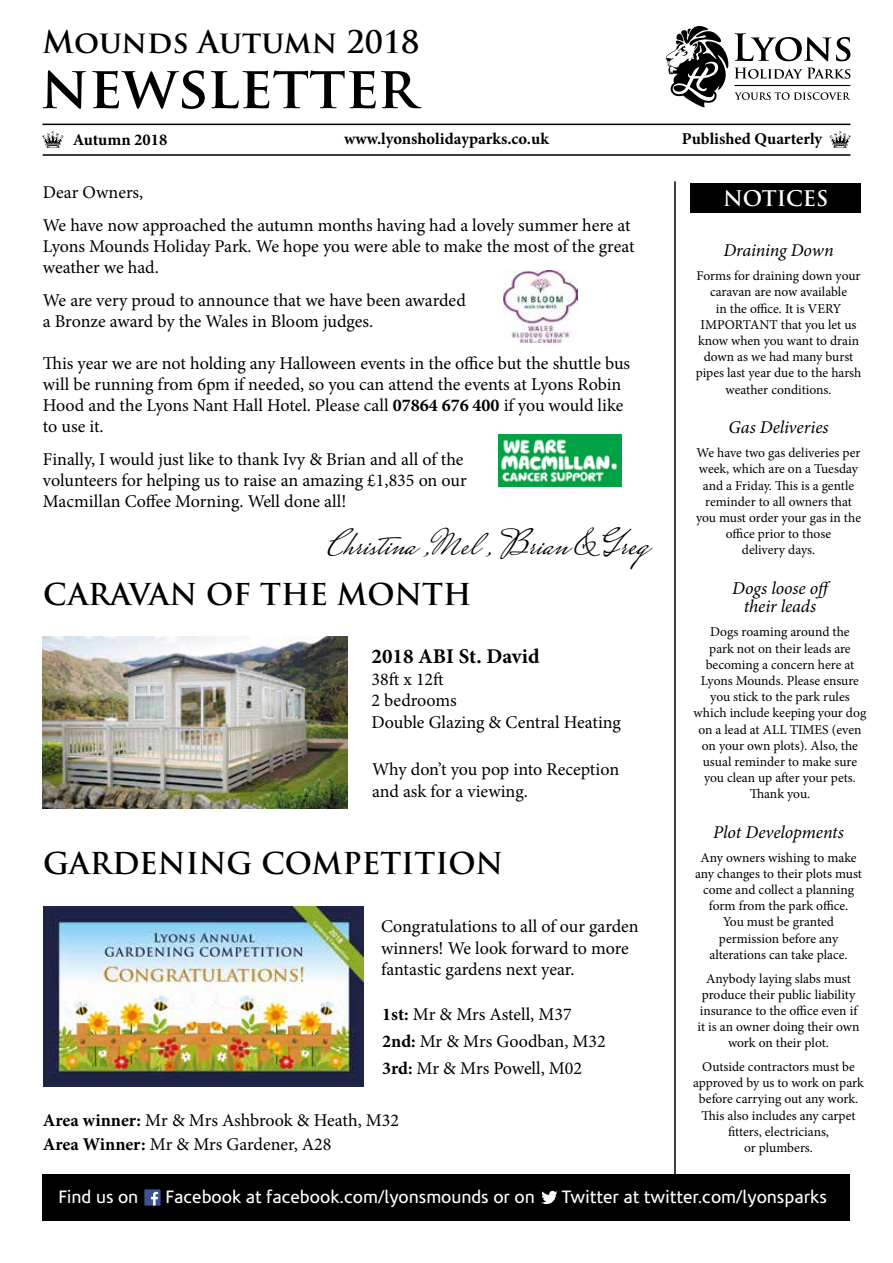
<style>
.page{position:relative;width:893px;height:1263px;background:#fff}
.page>*{position:absolute;margin:0;border:0;box-sizing:border-box;transform-origin:0 0}
.t1{font:700 57.75px "Trajan Pro";color:#000}
.t2{font:36.75px "Mrs Saint Delafield";color:#000}
.t3{font:700 30.3px "Trajan Pro";color:#000}
.t4{font:700 29.4px "Trajan Pro";color:#000}
.t5{font:700 21px "Minion Pro";color:#000}
.t6{font:700 21px "Trajan Pro";letter-spacing:-.005em;color:#fff}
.t7{font:18.15px "Corisande";color:#fff}
.t8{font:18px/21px "Minion Pro";letter-spacing:-.005em;color:#000}
.t9{font:italic 18px/18px "Minion Pro";letter-spacing:-.005em;color:#000;text-align:center}
.t10{font:700 16.5px "Minion Pro";color:#000}
.t11{font:13.5px/16.2px "Minion Pro";letter-spacing:-.005em;color:#000;text-align:center}
.s1{font-weight:700}
</style>
<div class="page">
<hr style="left:43px;top:124px;width:807px;height:1px;background:#000">
<hr style="left:43px;top:154px;width:807px;height:2px;background:#000">
<svg style="left:665px;top:26px;width:185px;height:81px"></svg>
<svg style="left:43px;top:131px;width:20px;height:17px"></svg>
<svg style="left:830px;top:131px;width:20px;height:17px"></svg>
<hr style="left:674px;top:181px;width:2px;height:993px;background:#000">
<div style="left:690px;top:183px;width:171px;height:30px;background:#000"></div>
<div style="left:43px;top:1174px;width:807px;height:46px;background:#000"></div>
<div style="left:144px;top:1189px;width:17px;height:16px;background:#3e5293"></div>
<svg style="left:151px;top:1192px;width:7px;height:13px"></svg>
<svg style="left:541px;top:1191px;width:16px;height:13px"></svg>
<img style="left:43px;top:636px;width:305px;height:172px">
<img style="left:44px;top:906px;width:319px;height:181px">
<img style="left:503px;top:270px;width:74px;height:73px">
<img style="left:498px;top:434px;width:124px;height:52px">
<h3 class="t3" style="left:43px;top:23px;width:378px">Mounds Autumn 2018</h3>
<h1 class="t1" style="left:40px;top:51px;width:378px">newsletter</h1>
<p class="t10" style="left:344px;top:127px;width:206px">www.lyonsholidayparks.co.uk</p>
<p class="t10" style="left:73px;top:128px;width:96px">Autumn 2018</p>
<h3 class="t8" style="left:43px;top:176px;width:589px;line-height:33px">Dear Owners,<br>We have now approached the autumn months having had a lovely summer here at</h3>
<h3 class="t8" style="left:43px;top:236px;width:593px">Lyons Mounds Holiday Park. We hope you were able to make the most of the great weather we had.</h3>
<h3 class="t8" style="left:43px;top:290px;width:424px">We are very proud to announce that we have been awarded a Bronze award by the Wales in Bloom judges.</h3>
<p class="t8" style="left:43px;top:353px;width:589px">This year we are not holding any Halloween events in the office but the shuttle bus will be running from 6pm if needed, so you can attend the events at Lyons Robin Hood and the Lyons Nant Hall Hotel. Please call <span class="s1">07864 676 400</span> if you would like to use it.</p>
<h3 class="t8" style="left:43px;top:449px;width:425px">Finally, I would just like to thank Ivy &amp; Brian and all of the volunteers for helping us to raise an amazing £1,835 on our<br>Macmillan Coffee Morning. Well done all!</h3>
<h2 class="t2" style="left:328px;top:519px;width:321px">Christina ,Mel , Brian &amp; Greg</h2>
<h3 class="t4" style="left:43px;top:576px;width:430px">CARAVAN OF THE MONTH</h3>
<h3 class="t5" style="left:372px;top:641px;width:170px">2018 ABI St. David</h3>
<h3 class="t8" style="left:372px;top:668px;width:251px;line-height:21.6px">38ft x 12ft<br>2 bedrooms<br>Double Glazing &amp; Central Heating</h3>
<h3 class="t8" style="left:372px;top:759px;width:249px;line-height:21.6px">Why don’t you pop into Reception and ask for a viewing.</h3>
<h3 class="t4" style="left:43px;top:845px;width:461px">GARDENING COMPETITION</h3>
<h3 class="t8" style="left:381px;top:916px;width:259px;line-height:21.6px">Congratulations to all of our garden winners! We look forward to more fantastic gardens next year.</h3>
<h3 class="t8" style="left:382px;top:1001px;width:225px;line-height:27px"><span class="s1">1st:</span> Mr &amp; Mrs Astell, M37<br><span class="s1">2nd:</span> Mr &amp; Mrs Goodban, M32<br><span class="s1">3rd:</span> Mr &amp; Mrs Powell, M02</h3>
<h3 class="t8" style="left:43px;top:1108px;width:358px;line-height:24px"><span class="s1">Area winner:</span> Mr &amp; Mrs Ashbrook &amp; Heath, M32<br><span class="s1">Area Winner:</span> Mr &amp; Mrs Gardener, A28</h3>
<p class="t10" style="left:682px;top:127px;width:142px">Published Quarterly</p>
<h3 class="t6" style="left:723px;top:185px;width:107px">NOTICES</h3>
<h3 class="t9" style="left:723px;top:241px;width:112px">Draining Down</h3>
<p class="t11" style="left:696px;top:268px;width:167px">Forms for draining down your caravan are now available<br>in the office. It is VERY<br>IMPORTANT that you let us know when you want to drain down as we had many burst pipes last year due to the harsh weather conditions.</p>
<h3 class="t9" style="left:729px;top:418px;width:101px">Gas Deliveries</h3>
<p class="t11" style="left:696px;top:445px;width:166px">We have two gas deliveries per week, which are on a Tuesday and a Friday. This is a gentle reminder to all owners that you must order your gas in the office prior to those<br>delivery days.</p>
<h3 class="t9" style="left:732px;top:579px;width:103px">Dogs loose off their leads</h3>
<p class="t11" style="left:694px;top:624px;width:174px">Dogs roaming around the<br>park not on their leads are becoming a concern here at<br>Lyons Mounds. Please ensure you stick to the park rules which include keeping your dog on a lead at ALL TIMES (even on your own plots). Also, the usual reminder to make sure you clean up after your pets.<br>Thank you.</p>
<h3 class="t9" style="left:713px;top:823px;width:132px">Plot Developments</h3>
<p class="t11" style="left:695px;top:849px;width:168px">Any owners wishing to make any changes to their plots must come and collect a planning form from the park office.<br>You must be granted permission before any alterations can take place.</p>
<p class="t11" style="left:698px;top:970px;width:163px">Anybody laying slabs must produce their public liability insurance to the office even if it is an owner doing their own work on their plot.</p>
<p class="t11" style="left:693px;top:1059px;width:172px">Outside contractors must be approved by us to work on park before carrying out any work.<br>This also includes any carpet fitters, electricians,<br>or plumbers.</p>
<h3 class="t7" style="left:58px;top:1187px;width:81px">Find us on</h3>
<h3 class="t7" style="left:166px;top:1187px;width:371px">Facebook at facebook.com/lyonsmounds or on</h3>
<h3 class="t7" style="left:562px;top:1187px;width:266px">Twitter at twitter.com/lyonsparks</h3>
</div>
